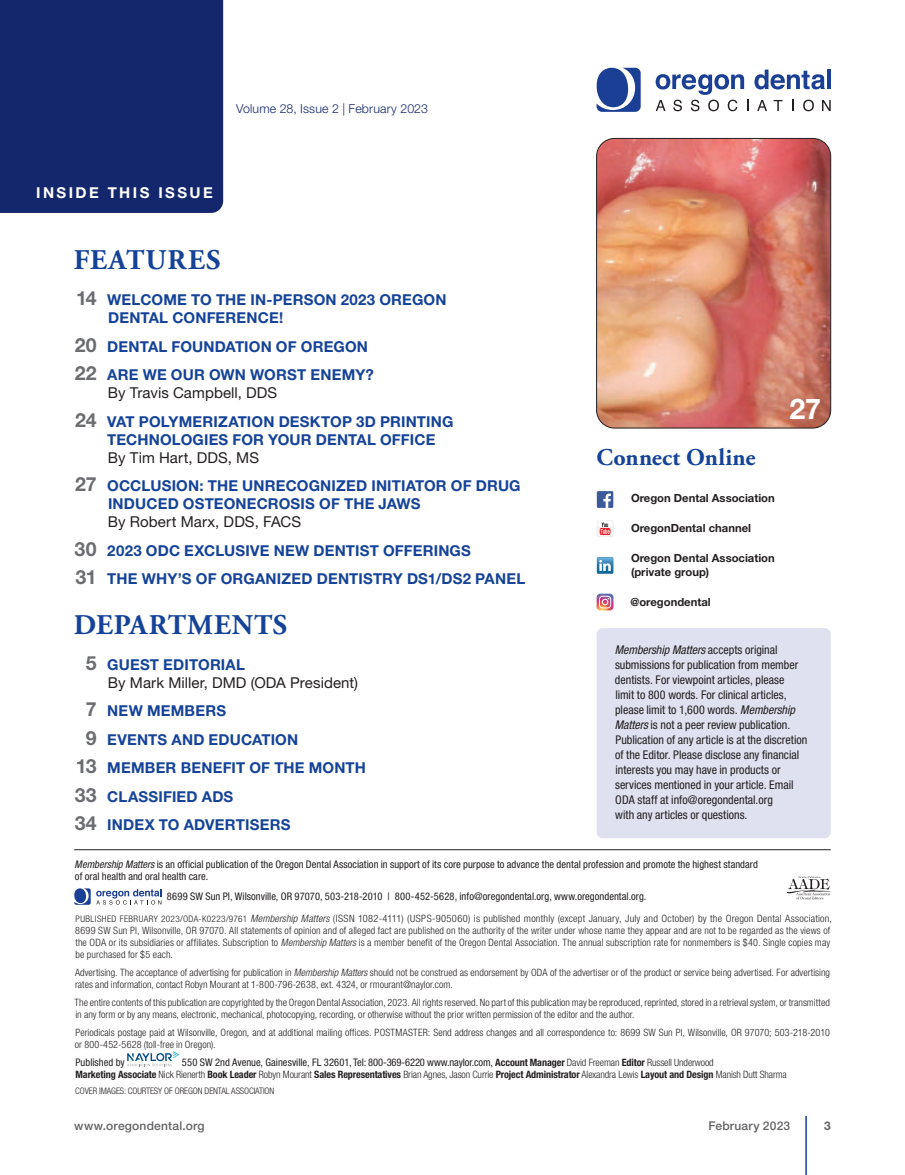
<style>
.page{position:relative;width:905px;height:1175px;background:#fff}
.page>*{position:absolute;margin:0;border:0;box-sizing:border-box;transform-origin:0 0}
.t1{font:700 28.5px "Adobe Garamond Pro";letter-spacing:.03em;color:#154398}
.t2{font:700 28.5px "Helvetica Neue LT Std";color:#fff}
.t3{font:700 24px "Adobe Garamond Pro";letter-spacing:.015em;color:#154398}
.t4{font:700 15px/28.5px "Helvetica Neue LT Std";letter-spacing:.01em;color:#154398}
.t5{font:15px/18px "Helvetica Neue LT Std";letter-spacing:.005em;color:#231f20}
.t6{font:700 15px "Helvetica Neue LT Std";letter-spacing:.16em;color:#fff}
.t7{font:300 12.3px "Helvetica Neue LT Std";letter-spacing:.015em;color:#15276c}
.t8{font:condensed 12px/15px "Helvetica Neue LT Std";color:#231f20}
.t9{font:500 12px "Helvetica Neue LT Std";letter-spacing:.02em;color:#636366}
.t10{font:700 12px "Helvetica Neue LT Std";color:#636366}
.t11{font:700 11.25px/13.5px "Helvetica Neue LT Std";color:#231f20}
.t12{font:condensed 10.5px/12px "Helvetica Neue LT Std";letter-spacing:.005em;color:#231f20}
.t13{font:300 condensed 10.2px/12px "Helvetica Neue LT Std";letter-spacing:.01em;color:#231f20}
.t14{font:700 condensed 10.2px "Helvetica Neue LT Std";letter-spacing:-.01em;color:#231f20}
.t15{font:300 condensed 9px "Helvetica Neue LT Std";letter-spacing:-.01em;color:#231f20}
.s1{font-size:19.5px;color:#6c6d70}
.s2{font-weight:400;color:#231f20}
.s3{font-weight:700;font-size:19.5px;color:#6c6d70}
.s4{font-weight:700;color:#154398}
.s5{font-style:italic}
.s6{font-size:9px}
.s7{font-weight:700;font-size:10.2px}
.s8{font-weight:300;font-size:10.2px}
.s9{font-weight:300}
</style>
<div class="page">
<img style="left:596px;top:138px;width:234px;height:290px">
<div style="left:596px;top:138px;width:235px;height:290px;border:1px solid #231f20;border-radius:18px"></div>
<div style="left:0;top:0;width:223px;height:213px;background:#15276c"></div>
<hr style="left:74px;top:849px;width:756px;height:1px;background:#231f20">
<svg style="left:127px;top:1051px;width:52px;height:15px"></svg>
<div style="left:596px;top:628px;width:234px;height:210px;background:#dfe1f0;border-radius:6px"></div>
<svg style="left:787px;top:876px;width:43px;height:23px"></svg>
<svg style="left:596px;top:68px;width:44px;height:44px"></svg>
<svg style="left:754px;top:70px;width:71px;height:19px"></svg>
<svg style="left:655px;top:74px;width:93px;height:37px"></svg>
<svg style="left:757px;top:100px;width:10px;height:11px"></svg>
<svg style="left:773px;top:100px;width:9px;height:11px"></svg>
<svg style="left:803px;top:100px;width:10px;height:11px"></svg>
<svg style="left:822px;top:100px;width:8px;height:11px"></svg>
<svg style="left:827px;top:70px;width:3px;height:19px"></svg>
<svg style="left:74px;top:888px;width:87px;height:16px"></svg>
<svg style="left:596px;top:491px;width:17px;height:17px"></svg>
<svg style="left:596px;top:520px;width:17px;height:17px"></svg>
<svg style="left:596px;top:557px;width:17px;height:17px"></svg>
<svg style="left:596px;top:593px;width:17px;height:17px"></svg>
<hr style="left:805px;top:1115px;width:1px;height:59px;background:#154398">
<p class="t7" style="left:236px;top:101px;width:193px">Volume 28, Issue 2 | February 2023</p>
<h3 class="t6" style="left:36px;top:183px;width:178px">INSIDE THIS ISSUE</h3>
<h1 class="t1" style="left:74px;top:243px;width:148px">FEATURES</h1>
<h3 class="t4" style="left:108px;top:290px;width:340px;line-height:18px;text-indent:-32px"><span class="s1">14</span> WELCOME TO THE IN-PERSON 2023 OREGON<br>DENTAL CONFERENCE!</h3>
<h3 class="t4" style="left:75px;top:331px;width:300px"><span class="s1">20</span> DENTAL FOUNDATION OF OREGON<br><span class="s1">22</span> ARE WE OUR OWN WORST ENEMY?</h3>
<h3 class="t4" style="left:75px;top:378px;width:380px;text-indent:33px"><span class="s2">By Travis Campbell, DDS<br></span><span class="s1">24</span> VAT POLYMERIZATION DESKTOP 3D PRINTING</h3>
<h3 class="t4" style="left:107px;top:424px;width:330px">TECHNOLOGIES FOR YOUR DENTAL OFFICE</h3>
<h3 class="t4" style="left:75px;top:442px;width:447px;text-indent:33px"><span class="s2">By Tim Hart, DDS, MS<br></span><span class="s1">27</span> OCCLUSION: THE UNRECOGNIZED INITIATOR OF DRUG</h3>
<h3 class="t4" style="left:108px;top:489px;width:314px">INDUCED OSTEONECROSIS OF THE JAWS</h3>
<h3 class="t4" style="left:75px;top:507px;width:452px;text-indent:33px"><span class="s2">By Robert Marx, DDS, FACS<br></span><span class="s1">30</span> 2023 ODC EXCLUSIVE NEW DENTIST OFFERINGS<br><span class="s1">31</span> THE WHY’S OF ORGANIZED DENTISTRY DS1/DS2 PANEL</h3>
<h1 class="t1" style="left:74px;top:608px;width:215px">DEPARTMENTS</h1>
<h3 class="t5" style="left:108px;top:655px;width:252px;text-indent:-22px"><span class="s3">5</span> <span class="s4">GUEST EDITORIAL<br></span>By Mark Miller, DMD (ODA President)</h3>
<h3 class="t4" style="left:86px;top:696px;width:142px"><span class="s1">7</span> NEW MEMBERS</h3>
<h3 class="t4" style="left:86px;top:724px;width:214px"><span class="s1">9</span> EVENTS AND EDUCATION</h3>
<h3 class="t4" style="left:76px;top:753px;width:291px"><span class="s1">13</span> MEMBER BENEFIT OF THE MONTH</h3>
<h3 class="t4" style="left:75px;top:781px;width:160px"><span class="s1">33</span> CLASSIFIED ADS</h3>
<h3 class="t4" style="left:75px;top:810px;width:217px"><span class="s1">34</span> INDEX TO ADVERTISERS</h3>
<h2 class="t3" style="left:596px;top:444px;width:160px">Connect Online</h2>
<p class="t11" style="left:631px;top:491px;width:145px">Oregon Dental Association</p>
<p class="t11" style="left:631px;top:521px;width:122px">OregonDental channel</p>
<p class="t11" style="left:631px;top:551px;width:145px">Oregon Dental Association (private group)</p>
<p class="t11" style="left:630px;top:595px;width:82px">@oregondental</p>
<h1 class="t2" style="left:789px;top:391px;width:33px">27</h1>
<p class="t8" style="left:614px;top:642px;width:194px"><span class="s5">Membership Matters</span> accepts original submissions for publication from member dentists. For viewpoint articles, please<br>limit to 800 words. For clinical articles, please limit to 1,600 words. <span class="s5">Membership Matters</span> is not a peer review publication.<br>Publication of any article is at the discretion of the Editor. Please disclose any financial interests you may have in products or services mentioned in your article. Email ODA staff at info@oregondental.org<br>with any articles or questions.</p>
<p class="t12" style="left:75px;top:858px;width:684px"><span class="s5">Membership Matters</span> is an official publication of the Oregon Dental Association in support of its core purpose to advance the dental profession and promote the highest standard of oral health and oral health care.</p>
<p class="t12" style="left:167px;top:890px;width:481px">8699 SW Sun Pl, Wilsonville, OR 97070, 503-218-2010 | 800-452-5628, info@oregondental.org, www.oregondental.org.</p>
<p class="t13" style="left:75px;top:912px;width:758px"><span class="s6">PUBLISHED FEBRUARY 2023/ODA-K0223/9761</span> <span class="s5">Membership Matters</span> (ISSN 1082-4111) (USPS-905060) is published monthly (except January, July and October) by the Oregon Dental Association, 8699 SW Sun Pl, Wilsonville, OR 97070. All statements of opinion and of alleged fact are published on the authority of the writer under whose name they appear and are not to be regarded as the views of the ODA or its subsidiaries or affiliates. Subscription to <span class="s5">Membership Matters</span> is a member benefit of the Oregon Dental Association. The annual subscription rate for nonmembers is $40. Single copies may be purchased for $5 each.</p>
<p class="t13" style="left:75px;top:966px;width:756px">Advertising. The acceptance of advertising for publication in <span class="s5">Membership Matters</span> should not be construed as endorsement by ODA of the advertiser or of the product or service being advertised. For advertising rates and information, contact Robyn Mourant at 1-800-796-2638, ext. 4324, or rmourant@naylor.com.</p>
<p class="t13" style="left:75px;top:996px;width:756px">The entire contents of this publication are copyrighted by the Oregon Dental Association, 2023. All rights reserved. No part of this publication may be reproduced, reprinted, stored in a retrieval system, or transmitted in any form or by any means, electronic, mechanical, photocopying, recording, or otherwise without the prior written permission of the editor and the author.</p>
<p class="t13" style="left:75px;top:1026px;width:756px">Periodicals postage paid at Wilsonville, Oregon, and at additional mailing offices. POSTMASTER: Send address changes and all correspondence to: 8699 SW Sun Pl, Wilsonville, OR 97070; 503-218-2010 or 800-452-5628 (toll-free in Oregon).</p>
<p class="t12" style="left:75px;top:1056px;width:51px">Published by</p>
<p class="t12" style="left:182px;top:1056px;width:533px">550 SW 2nd Avenue, Gainesville, FL 32601, Tel: 800-369-6220 www.naylor.com, <span class="s7">Account Manager</span> <span class="s8">David Freeman</span> <span class="s7">Editor</span> <span class="s8">Russell Underwood</span></p>
<p class="t14" style="left:76px;top:1068px;width:712px">Marketing Associate <span class="s9">Nick Rienerth</span> Book Leader <span class="s9">Robyn Mourant</span> Sales Representatives <span class="s9">Brian Agnes, Jason Currie</span> Project Administrator <span class="s9">Alexandra Lewis</span> Layout and Design <span class="s9">Manish Dutt Sharma</span></p>
<p class="t15" style="left:75px;top:1085px;width:201px">COVER IMAGES: COURTESY OF OREGON DENTAL ASSOCIATION</p>
<p class="t9" style="left:74px;top:1118px;width:132px">www.oregondental.org</p>
<p class="t9" style="left:708px;top:1118px;width:83px">February 2023</p>
<p class="t10" style="left:824px;top:1117px;width:8px">3</p>
</div>
